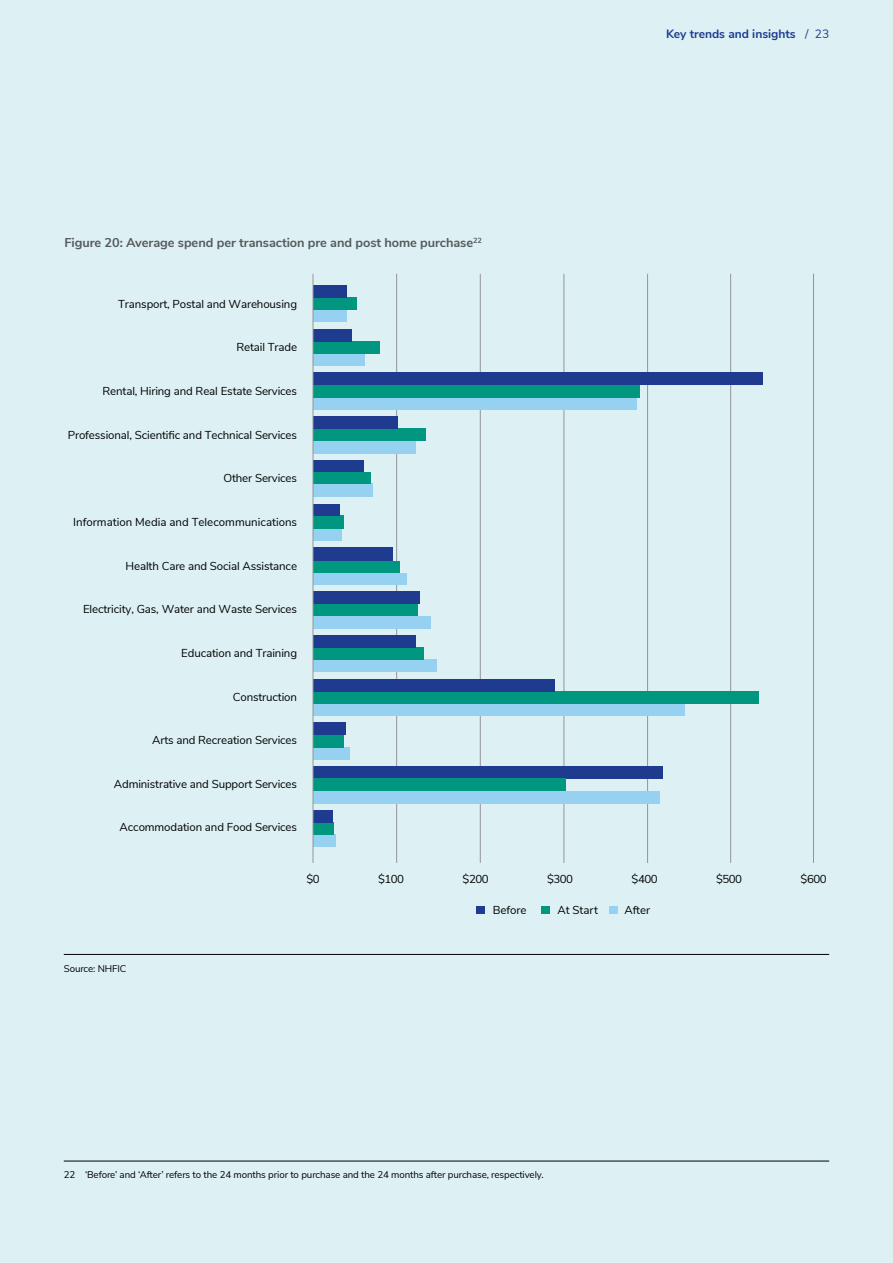
<style>
.page{position:relative;width:893px;height:1263px;background:#ddf1f4}
.page>*{position:absolute;margin:0;border:0;box-sizing:border-box;transform-origin:0 0}
.t1{font:700 12.75px "Nunito Sans";letter-spacing:-.005em;color:#58595b}
.t2{font:700 12px "Nunito Sans";color:#1f3b90}
.t3{font:11.55px "Nunito Sans";letter-spacing:-.01em;color:#000}
.t4{font:9.75px "Nunito Sans";letter-spacing:-.01em;color:#000}
.s1{font-weight:400}
</style>
<div class="page">
<hr style="left:64px;top:1161px;width:765px;height:1px;background:#000">
<hr style="left:813px;top:274px;width:1px;height:589px;background:#939598">
<hr style="left:730px;top:274px;width:1px;height:589px;background:#939598">
<hr style="left:647px;top:274px;width:1px;height:589px;background:#939598">
<hr style="left:564px;top:274px;width:1px;height:589px;background:#939598">
<hr style="left:480px;top:274px;width:1px;height:589px;background:#939598">
<hr style="left:396px;top:274px;width:1px;height:589px;background:#939598">
<div style="left:476px;top:906px;width:8px;height:8px;background:#1f3b90"></div>
<div style="left:541px;top:906px;width:8px;height:8px;background:#009680"></div>
<div style="left:609px;top:906px;width:8px;height:8px;background:#96d1f2"></div>
<div style="left:313px;top:703px;width:372px;height:13px;background:#96d1f2"></div>
<div style="left:313px;top:691px;width:445px;height:12px;background:#009680"></div>
<div style="left:313px;top:679px;width:242px;height:12px;background:#1f3b90"></div>
<div style="left:313px;top:484px;width:60px;height:13px;background:#96d1f2"></div>
<div style="left:313px;top:472px;width:58px;height:12px;background:#009680"></div>
<div style="left:313px;top:460px;width:51px;height:12px;background:#1f3b90"></div>
<div style="left:313px;top:835px;width:22px;height:12px;background:#96d1f2"></div>
<div style="left:313px;top:822px;width:21px;height:13px;background:#009680"></div>
<div style="left:313px;top:810px;width:19px;height:12px;background:#1f3b90"></div>
<div style="left:313px;top:791px;width:346px;height:12px;background:#96d1f2"></div>
<div style="left:313px;top:767px;width:350px;height:12px;background:#1f3b90"></div>
<div style="left:313px;top:779px;width:252px;height:12px;background:#009680"></div>
<div style="left:313px;top:747px;width:36px;height:12px;background:#96d1f2"></div>
<div style="left:313px;top:735px;width:31px;height:12px;background:#009680"></div>
<div style="left:313px;top:723px;width:33px;height:12px;background:#1f3b90"></div>
<div style="left:313px;top:660px;width:124px;height:12px;background:#96d1f2"></div>
<div style="left:313px;top:647px;width:111px;height:13px;background:#009680"></div>
<div style="left:313px;top:635px;width:102px;height:12px;background:#1f3b90"></div>
<div style="left:313px;top:616px;width:118px;height:12px;background:#96d1f2"></div>
<div style="left:313px;top:604px;width:105px;height:12px;background:#009680"></div>
<div style="left:313px;top:591px;width:107px;height:13px;background:#1f3b90"></div>
<div style="left:313px;top:573px;width:93px;height:11px;background:#96d1f2"></div>
<div style="left:313px;top:561px;width:86px;height:12px;background:#009680"></div>
<div style="left:313px;top:548px;width:79px;height:13px;background:#1f3b90"></div>
<div style="left:313px;top:529px;width:29px;height:12px;background:#96d1f2"></div>
<div style="left:313px;top:516px;width:31px;height:13px;background:#009680"></div>
<div style="left:313px;top:504px;width:27px;height:12px;background:#1f3b90"></div>
<div style="left:313px;top:441px;width:103px;height:12px;background:#96d1f2"></div>
<div style="left:313px;top:429px;width:112px;height:12px;background:#009680"></div>
<div style="left:313px;top:416px;width:85px;height:13px;background:#1f3b90"></div>
<div style="left:313px;top:397px;width:324px;height:12px;background:#96d1f2"></div>
<div style="left:313px;top:385px;width:326px;height:12px;background:#009680"></div>
<div style="left:313px;top:373px;width:449px;height:12px;background:#1f3b90"></div>
<div style="left:313px;top:353px;width:51px;height:13px;background:#96d1f2"></div>
<div style="left:313px;top:341px;width:67px;height:12px;background:#009680"></div>
<div style="left:313px;top:329px;width:39px;height:12px;background:#1f3b90"></div>
<div style="left:313px;top:310px;width:34px;height:12px;background:#96d1f2"></div>
<div style="left:313px;top:297px;width:44px;height:13px;background:#009680"></div>
<div style="left:313px;top:285px;width:33px;height:12px;background:#1f3b90"></div>
<hr style="left:313px;top:274px;width:1px;height:589px;background:#939598">
<hr style="left:64px;top:954px;width:765px;height:1px;background:#000">
<p class="t1" style="left:64px;top:233px;width:419px">Figure 20: Average spend per transaction pre and post home purchase<sup>22</sup></p>
<p class="t3" style="left:118px;top:295px;width:180px">Transport, Postal and Warehousing</p>
<p class="t3" style="left:236px;top:339px;width:62px">Retail Trade</p>
<p class="t3" style="left:102px;top:383px;width:196px">Rental, Hiring and Real Estate Services</p>
<p class="t3" style="left:68px;top:426px;width:231px">Professional, Scientific and Technical Services</p>
<p class="t3" style="left:223px;top:470px;width:75px">Other Services</p>
<p class="t3" style="left:73px;top:513px;width:225px">Information Media and Telecommunications</p>
<p class="t3" style="left:126px;top:557px;width:173px">Health Care and Social Assistance</p>
<p class="t3" style="left:83px;top:601px;width:216px">Electricity, Gas, Water and Waste Services</p>
<p class="t3" style="left:181px;top:644px;width:117px">Education and Training</p>
<p class="t3" style="left:233px;top:688px;width:66px">Construction</p>
<p class="t3" style="left:152px;top:732px;width:146px">Arts and Recreation Services</p>
<p class="t3" style="left:114px;top:775px;width:185px">Administrative and Support Services</p>
<p class="t3" style="left:120px;top:819px;width:179px">Accommodation and Food Services</p>
<p class="t2" style="left:666px;top:25px;width:165px">Key trends and insights <span class="s1">/ 23</span></p>
<p class="t3" style="left:306px;top:870px;width:15px">$0</p>
<p class="t3" style="left:378px;top:870px;width:28px">$100</p>
<p class="t3" style="left:463px;top:870px;width:28px">$200</p>
<p class="t3" style="left:547px;top:870px;width:28px">$300</p>
<p class="t3" style="left:632px;top:870px;width:28px">$400</p>
<p class="t3" style="left:716px;top:870px;width:28px">$500</p>
<p class="t3" style="left:801px;top:870px;width:28px">$600</p>
<p class="t4" style="left:64px;top:961px;width:64px">Source: NHFIC</p>
<p class="t3" style="left:493px;top:901px;width:35px">Before</p>
<p class="t3" style="left:557px;top:901px;width:42px">At Start</p>
<p class="t3" style="left:624px;top:901px;width:27px">After</p>
<p class="t4" style="left:64px;top:1168px;width:481px">22 ‘Before’ and ‘After’ refers to the 24 months prior to purchase and the 24 months after purchase, respectively.</p>
</div>
